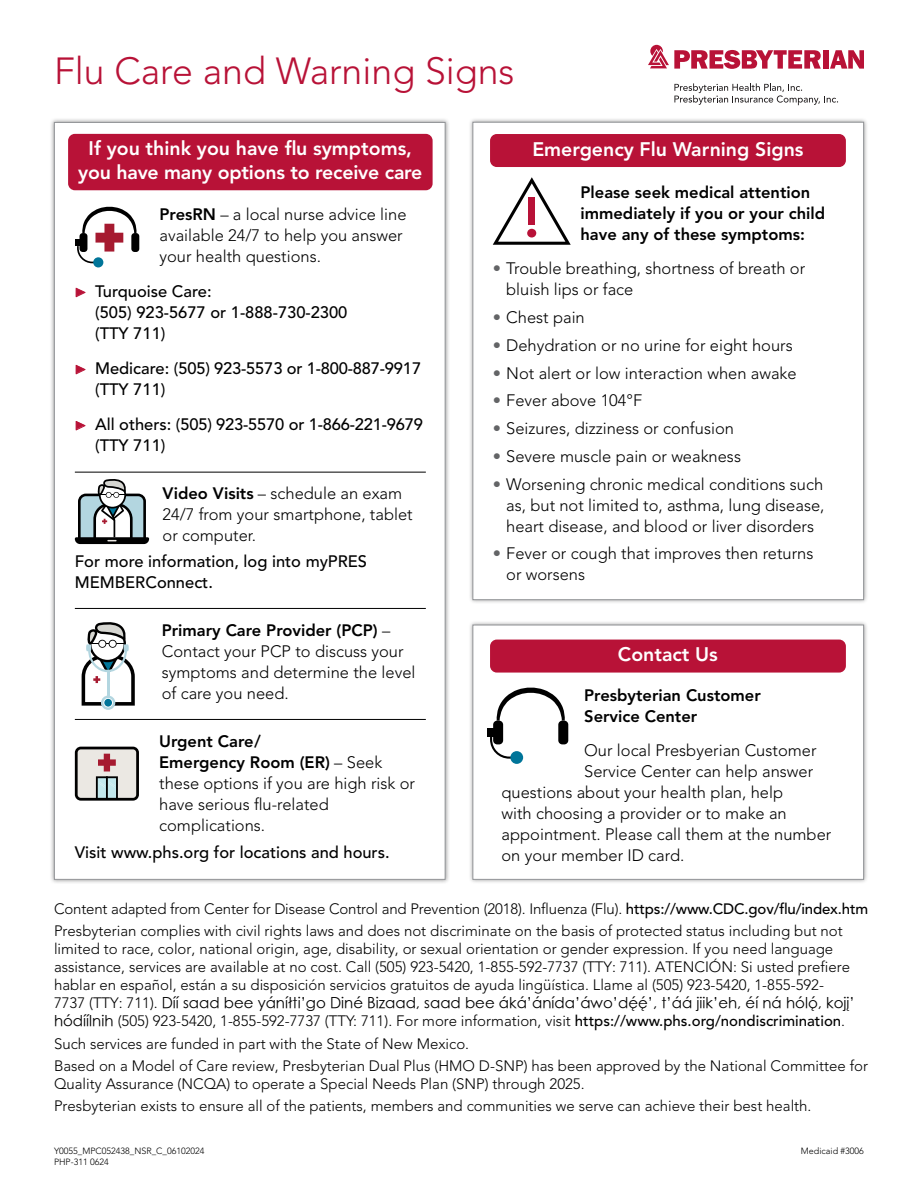
<style>
.page{position:relative;width:918px;height:1188px;background:#fff}
.page>*{position:absolute;margin:0;border:0;box-sizing:border-box;transform-origin:0 0}
.t1{font:300 37.5px "Avenir LT Std";color:#b81237}
.t2{font:800 19.5px/23.4px "Avenir LT Std";color:#fff;text-align:center}
.t3{font:300 16.5px/21px "Avenir LT Std";color:#000}
.t4{font:500 16.5px/21px "Avenir LT Std";color:#000}
.t5{font:800 16.5px/21px "Avenir LT Std";color:#000}
.t6{font:300 15px/18px "Avenir LT Std";color:#000}
.t7{font:300 9px "Avenir LT Std";color:#000}
.s1{font-weight:800}
.s2{font-family:"Minion Pro";font-weight:400;font-size:18px;color:#b81237}
.s3{font-weight:300}
.s4{font-weight:500}
.s5{font-family:"Century Gothic Navajo";font-weight:400}
.s6{color:#636466}
</style>
<div class="page">
<div style="left:468px;top:620px;width:400px;height:264px;background:#000;opacity:.4"></div>
<div style="left:472px;top:625px;width:392px;height:255px;background:#fff;border:1px solid #939598"></div>
<div style="left:49px;top:117px;width:401px;height:767px;background:#000;opacity:.4"></div>
<div style="left:54px;top:122px;width:392px;height:758px;background:#fff;border:1px solid #939598"></div>
<div style="left:68px;top:134px;width:365px;height:56px;background:#b81237;border-radius:7px"></div>
<hr style="left:75px;top:472px;width:351px;height:1px;background:#000">
<hr style="left:75px;top:608px;width:351px;height:1px;background:#000">
<hr style="left:75px;top:719px;width:351px;height:1px;background:#000">
<div style="left:131px;top:233px;width:8px;height:19px;background:#000;border-radius:3px"></div>
<div style="left:75px;top:239px;width:7px;height:7px;background:#000"></div>
<svg style="left:77px;top:206px;width:60px;height:57px"></svg>
<div style="left:93px;top:257px;width:10px;height:10px;background:#007599;border-radius:50%"></div>
<svg style="left:75px;top:479px;width:74px;height:65px"></svg>
<svg style="left:82px;top:622px;width:53px;height:88px"></svg>
<div style="left:104px;top:699px;width:8px;height:8px;background:#007599;border-radius:50%"></div>
<svg style="left:75px;top:747px;width:64px;height:54px;background:#b2acab"></svg>
<div style="left:468px;top:117px;width:400px;height:488px;background:#000;opacity:.4"></div>
<div style="left:472px;top:122px;width:392px;height:478px;background:#fff;border:1px solid #939598"></div>
<div style="left:493px;top:721px;width:10px;height:23px;background:#000;border-radius:4px"></div>
<div style="left:558px;top:721px;width:10px;height:23px;background:#000;border-radius:4px"></div>
<svg style="left:496px;top:687px;width:69px;height:34px"></svg>
<div style="left:487px;top:728px;width:9px;height:9px;background:#000"></div>
<svg style="left:490px;top:737px;width:20px;height:22px"></svg>
<div style="left:510px;top:751px;width:13px;height:13px;background:#007599;border-radius:50%"></div>
<svg style="left:493px;top:177px;width:78px;height:68px"></svg>
<div style="left:528px;top:197px;width:7px;height:28px;background:#b81238"></div>
<div style="left:490px;top:640px;width:356px;height:33px;background:#b81237;border-radius:7px"></div>
<div style="left:490px;top:134px;width:356px;height:33px;background:#b81237;border-radius:7px"></div>
<div style="left:823px;top:50px;width:5px;height:19px;background:#b81237"></div>
<svg style="left:830px;top:50px;width:34px;height:19px"></svg>
<svg style="left:648px;top:45px;width:173px;height:24px"></svg>
<svg style="left:674px;top:83px;width:164px;height:22px"></svg>
<h1 class="t1" style="left:54px;top:49px;width:462px">Flu Care and Warning Signs</h1>
<h2 class="t2" style="left:78px;top:137px;width:346px">If you think you have flu symptoms, you have many options to receive care</h2>
<h3 class="t3" style="left:160px;top:204px;width:248px"><span class="s1">PresRN</span> – a local nurse advice line</h3>
<p class="t3" style="left:160px;top:225px;width:245px">available 24/7 to help you answer your health questions.</p>
<p class="t4" style="left:95px;top:281px;width:254px;text-indent:-20px"><span class="s2">▶</span> Turquoise Care:<br>(505) 923-5677 or 1-888-730-2300 (TTY 711)</p>
<p class="t4" style="left:95px;top:358px;width:328px;text-indent:-20px"><span class="s2">▶</span> Medicare: (505) 923-5573 or 1-800-887-9917 (TTY 711)</p>
<p class="t4" style="left:95px;top:415px;width:330px;text-indent:-20px"><span class="s2">▶</span> All others: (505) 923-5570 or 1-866-221-9679 (TTY 711)</p>
<h3 class="t3" style="left:163px;top:483px;width:241px"><span class="s1">Video Visits</span> – schedule an exam</h3>
<p class="t3" style="left:163px;top:504px;width:252px">24/7 from your smartphone, tablet or computer.</p>
<p class="t4" style="left:75px;top:551px;width:294px">For more information, log into myPRES<br>MEMBERConnect.</p>
<h3 class="t5" style="left:162px;top:619px;width:230px">Primary Care Provider (PCP) <span class="s3">–</span></h3>
<p class="t3" style="left:162px;top:641px;width:255px">Contact your PCP to discuss your symptoms and determine the level of care you need.</p>
<h3 class="t5" style="left:159px;top:730px;width:225px">Urgent Care/<br>Emergency Room (ER) <span class="s3">– Seek</span></h3>
<p class="t3" style="left:159px;top:773px;width:257px">these options if you are high risk or have serious flu-related complications.</p>
<p class="t4" style="left:75px;top:843px;width:316px">Visit www.phs.org for locations and hours.</p>
<p class="t6" style="left:54px;top:898px;width:816px;line-height:22.4px">Content adapted from Center for Disease Control and Prevention (2018). Influenza (Flu). <span class="s4">https://www.CDC.gov/flu/index.htm<br></span>Presbyterian complies with civil rights laws and does not discriminate on the basis of protected status including but not</p>
<p class="t6" style="left:54px;top:940px;width:798px">limited to race, color, national origin, age, disability, or sexual orientation or gender expression. If you need language assistance, services are available at no cost. Call (505) 923-5420, 1-855-592-7737 (TTY: 711). ATENCIÓN: Si usted prefiere</p>
<p class="t6" style="left:54px;top:976px;width:802px">hablar en español, están a su disposición servicios gratuitos de ayuda lingüística. Llame al (505) 923-5420, 1-855-592-<br>7737 (TTY: 711). <span class="s5">D77 saad bee y1n7[ti’go Diné Bizaad, saad bee 1k1’1n7da’1wo’d66’, t’11 jiik’eh, 47 n1 h0l=, koj8’</span></p>
<p class="t6" style="left:54px;top:1012px;width:793px"><span class="s5">h0d77lnih</span> (505) 923-5420, 1-855-592-7737 (TTY: 711). For more information, visit <span class="s4">https://www.phs.org/nondiscrimination</span>.</p>
<p class="t6" style="left:54px;top:1034px;width:417px">Such services are funded in part with the State of New Mexico.</p>
<p class="t6" style="left:54px;top:1057px;width:816px">Based on a Model of Care review, Presbyterian Dual Plus (HMO D-SNP) has been approved by the National Committee for<br>Quality Assurance (NCQA) to operate a Special Needs Plan (SNP) through 2025.</p>
<p class="t6" style="left:54px;top:1097px;width:759px">Presbyterian exists to ensure all of the patients, members and communities we serve can achieve their best health.</p>
<h2 class="t2" style="left:532px;top:137px;width:273px">Emergency Flu Warning Signs</h2>
<p class="t5" style="left:580px;top:182px;width:246px">Please seek medical attention immediately if you or your child have any of these symptoms:</p>
<p class="t3" style="left:506px;top:258px;width:301px;text-indent:-13px"><span class="s6">•</span> Trouble breathing, shortness of breath or bluish lips or face</p>
<p class="t3" style="left:493px;top:307px;width:94px"><span class="s6">•</span> Chest pain</p>
<p class="t3" style="left:493px;top:335px;width:302px"><span class="s6">•</span> Dehydration or no urine for eight hours</p>
<p class="t3" style="left:493px;top:362px;width:305px"><span class="s6">•</span> Not alert or low interaction when awake</p>
<p class="t3" style="left:493px;top:390px;width:151px"><span class="s6">•</span> Fever above 104°F</p>
<p class="t3" style="left:493px;top:418px;width:243px"><span class="s6">•</span> Seizures, dizziness or confusion</p>
<p class="t3" style="left:493px;top:446px;width:250px"><span class="s6">•</span> Severe muscle pain or weakness</p>
<p class="t3" style="left:506px;top:473px;width:320px;text-align:justify;text-indent:-13px"><span class="s6">•</span> Worsening chronic medical conditions such as, but not limited to, asthma, lung disease, heart disease, and blood or liver disorders</p>
<p class="t3" style="left:506px;top:543px;width:309px;text-indent:-13px"><span class="s6">•</span> Fever or cough that improves then returns or worsens</p>
<h2 class="t2" style="left:618px;top:643px;width:101px">Contact Us</h2>
<h3 class="t5" style="left:584px;top:684px;width:178px">Presbyterian Customer<br>Service Center</h3>
<p class="t3" style="left:584px;top:740px;width:234px">Our local Presbyerian Customer</p>
<p class="t3" style="left:584px;top:761px;width:230px">Service Center can help answer</p>
<p class="t3" style="left:502px;top:782px;width:283px">questions about your health plan, help</p>
<p class="t3" style="left:502px;top:803px;width:287px">with choosing a provider or to make an</p>
<p class="t3" style="left:502px;top:824px;width:331px">appointment. Please call them at the number</p>
<p class="t3" style="left:502px;top:845px;width:184px">on your member ID card.</p>
<p class="t7" style="left:54px;top:1146px;width:152px">Y0055_MPC052438_NSR_C_06102024</p>
<p class="t7" style="left:801px;top:1146px;width:65px">Medicaid #3006</p>
<p class="t7" style="left:54px;top:1157px;width:56px">PHP-311 0624</p>
</div>
